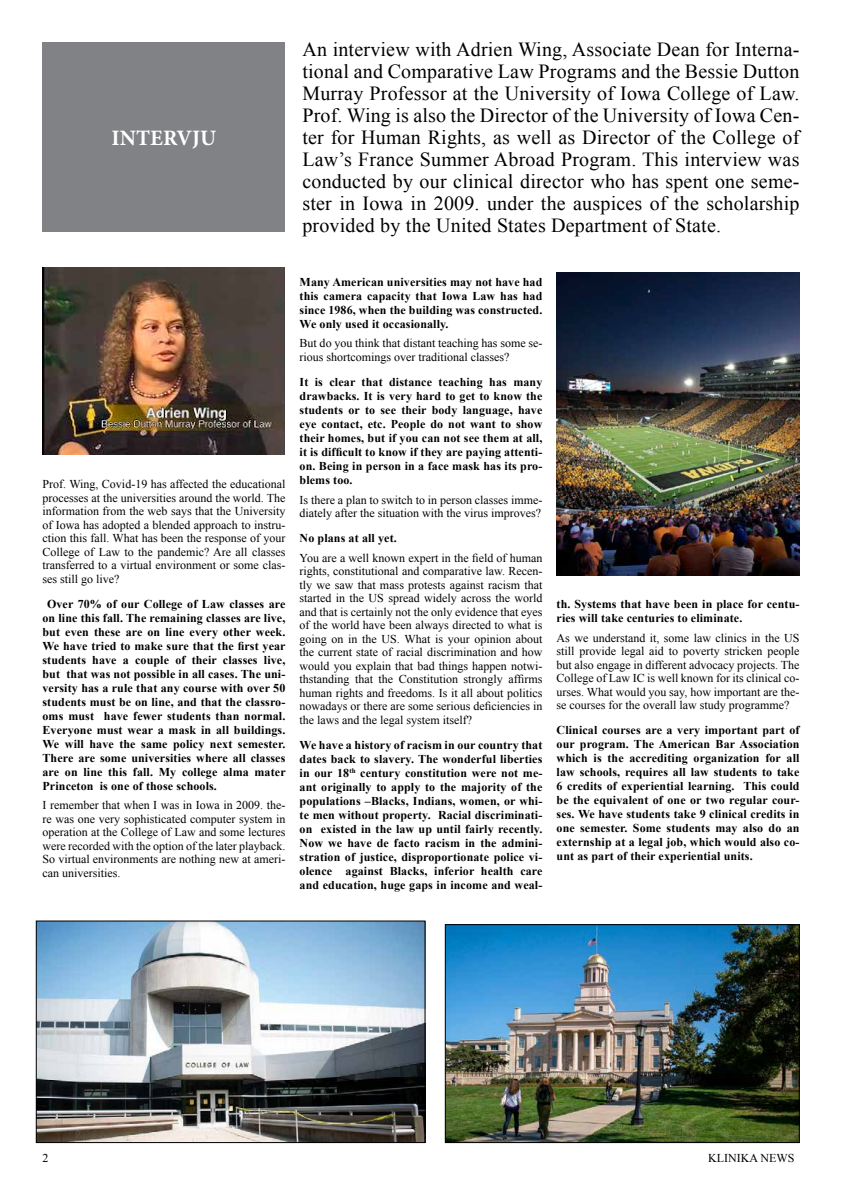
<style>
.page{position:relative;width:842px;height:1191px;background:#fff}
.page>*{position:absolute;margin:0;border:0;box-sizing:border-box;transform-origin:0 0}
.t1{font:700 22px "Minion Pro";color:#fff}
.t2{font:20px/22px "Times New Roman";letter-spacing:.01em;color:#000;text-align:justify}
.t3{font:700 12px/14px "Times New Roman";letter-spacing:.01em;color:#000;text-align:justify}
.t4{font:12px/13.5px "Times New Roman";color:#000;text-align:justify}
</style>
<div class="page">
<div style="left:43px;top:43px;width:242px;height:189px;background:#808285"></div>
<img style="left:43px;top:267px;width:241px;height:187px">
<img style="left:556px;top:272px;width:243px;height:304px">
<img style="left:38px;top:922px;width:385px;height:218px">
<div style="left:36px;top:920px;width:389px;height:222px;border:1px solid #000"></div>
<img style="left:447px;top:926px;width:350px;height:214px">
<div style="left:445px;top:924px;width:354px;height:218px;border:1px solid #000"></div>
<h1 class="t1" style="left:112px;top:123px;width:106px">INTERVJU</h1>
<p class="t2" style="left:302px;top:38px;width:499px">An interview with Adrien Wing, Associate Dean for Interna&shy;tional and Comparative Law Programs and the Bessie Dutton Murray Professor at the University of Iowa College of Law.<br>Prof. Wing is also the Director of the University of Iowa Cen&shy;ter for Human Rights, as well as Director of the College of Law’s France Summer Abroad Program. This interview was conducted by our clinical director who has spent one seme&shy;ster in Iowa in 2009. under the auspices of the scholarship provided by the United States Department of State.</p>
<p class="t4" style="left:43px;top:477px;width:244px">Prof. Wing, Covid-19 has affected the educational processes at the universities around the world. The information from the web says that the University of Iowa has adopted a blended approach to instru&shy;ction this fall. What has been the response of your College of Law to the pandemic? Are all classes transferred to a virtual environment or some clas&shy;ses still go live?</p>
<p class="t3" style="left:43px;top:597px;width:245px;text-indent:4px">Over 70% of our College of Law classes are on line this fall. The remaining classes are live, but even these are on line every other week.<br>We have tried to make sure that the first year students have a couple of their classes live, but that was not possible in all cases. The uni&shy;versity has a rule that any course with over 50 students must be on line, and that the classro&shy;oms must have fewer students than normal.<br>Everyone must wear a mask in all buildings.<br>We will have the same policy next semester.<br>There are some universities where all classes are on line this fall. My college alma mater Princeton is one of those schools.</p>
<p class="t4" style="left:43px;top:798px;width:244px">I remember that when I was in Iowa in 2009. the&shy;re was one very sophisticated computer system in operation at the College of Law and some lectures were recorded with the option of the later playback.<br>So virtual environments are nothing new at ameri&shy;can universities.</p>
<p class="t3" style="left:300px;top:275px;width:244px">Many American universities may not have had this camera capacity that Iowa Law has had since 1986, when the building was constructed.<br>We only used it occasionally.</p>
<p class="t4" style="left:300px;top:336px;width:244px">But do you think that distant teaching has some se&shy;rious shortcomings over traditional classes?</p>
<p class="t3" style="left:300px;top:375px;width:244px">It is clear that distance teaching has many drawbacks. It is very hard to get to know the students or to see their body language, have eye contact, etc. People do not want to show their homes, but if you can not see them at all, it is difficult to know if they are paying attenti&shy;on. Being in person in a face mask has its pro&shy;blems too.</p>
<p class="t4" style="left:300px;top:492px;width:244px">Is there a plan to switch to in person classes imme&shy;diately after the situation with the virus improves?</p>
<p class="t3" style="left:300px;top:531px;width:99px">No plans at all yet.</p>
<p class="t4" style="left:300px;top:550px;width:244px">You are a well known expert in the field of human rights, constitutional and comparative law. Recen&shy;tly we saw that mass protests against racism that started in the US spread widely across the world and that is certainly not the only evidence that eyes of the world have been always directed to what is going on in the US. What is your opinion about the current state of racial discrimination and how would you explain that bad things happen notwi&shy;thstanding that the Constitution strongly affirms human rights and freedoms. Is it all about politics nowadays or there are some serious deficiencies in the laws and the legal system itself?</p>
<p class="t3" style="left:300px;top:737px;width:244px">We have a history of racism in our country that dates back to slavery. The wonderful liberties in our 18<sup>th</sup> century constitution were not me&shy;ant originally to apply to the majority of the populations –Blacks, Indians, women, or whi&shy;te men without property. Racial discriminati&shy;on existed in the law up until fairly recently.<br>Now we have de facto racism in the admini&shy;stration of justice, disproportionate police vi&shy;olence against Blacks, inferior health care and education, huge gaps in income and weal-</p>
<p class="t3" style="left:557px;top:597px;width:244px">th. Systems that have been in place for centu&shy;ries will take centuries to eliminate.</p>
<p class="t4" style="left:557px;top:630px;width:244px">As we understand it, some law clinics in the US still provide legal aid to poverty stricken people but also engage in different advocacy projects. The College of Law IC is well known for its clinical co&shy;urses. What would you say, how important are the&shy;se courses for the overall law study programme?</p>
<p class="t3" style="left:557px;top:723px;width:244px">Clinical courses are a very important part of our program. The American Bar Association which is the accrediting organization for all law schools, requires all law students to take 6 credits of experiential learning. This could be the equivalent of one or two regular cour&shy;ses. We have students take 9 clinical credits in one semester. Some students may also do an externship at a legal job, which would also co&shy;unt as part of their experiential units.</p>
<p class="t4" style="left:43px;top:1151px;width:7px">2</p>
<p class="t4" style="left:708px;top:1151px;width:88px">KLINIKA NEWS</p>
</div>
